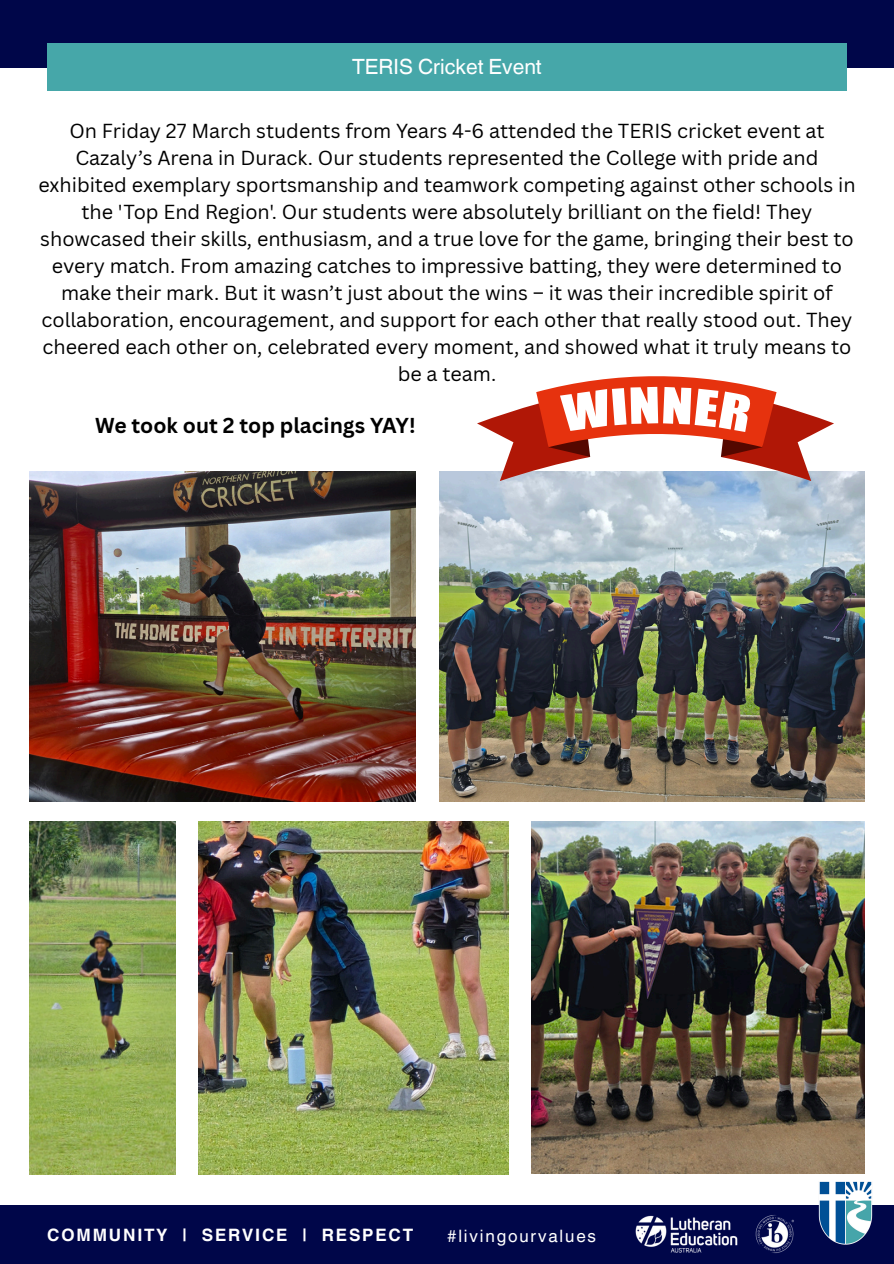
<style>
.page{position:relative;width:894px;height:1264px;background:#fff}
.page>*{position:absolute;margin:0;border:0;box-sizing:border-box;transform-origin:0 0}
.t1{font:700 21px "Canva Sans";color:#000}
.t2{font:21px "Helvetica World";color:#fff}
.t3{font:19.8px/27px "Canva Sans";color:#000;text-align:center}
.t4{font:700 17.1px "Helvetica World";letter-spacing:.105em;color:#fff}
.t5{font:17.1px "Helvetica World";letter-spacing:.105em;color:#fff}
</style>
<div class="page">
<div style="left:0;top:1204px;width:893px;height:59px;background:#000649"></div>
<img style="left:815px;top:1181px;width:62px;height:64px">
<img style="left:635px;top:1215px;width:159px;height:38px">
<img style="left:198px;top:821px;width:310px;height:353px">
<img style="left:439px;top:471px;width:425px;height:330px">
<img style="left:29px;top:821px;width:147px;height:353px">
<img style="left:531px;top:821px;width:333px;height:352px">
<div style="left:0;top:0;width:893px;height:67px;background:#000649"></div>
<div style="left:47px;top:44px;width:799px;height:47px;background:#46a7a9"></div>
<img style="left:29px;top:471px;width:386px;height:330px">
<svg style="left:477px;top:376px;width:356px;height:105px"></svg>
<p class="t2" style="left:352px;top:54px;width:191px">TERIS Cricket Event</p>
<p class="t3" style="left:38px;top:116px;width:818px">On Friday 27 March students from Years 4-6 attended the TERIS cricket event at Cazaly’s Arena in Durack. Our students represented the College with pride and exhibited exemplary sportsmanship and teamwork competing against other schools in the 'Top End Region'. Our students were absolutely brilliant on the field! They showcased their skills, enthusiasm, and a true love for the game, bringing their best to every match. From amazing catches to impressive batting, they were determined to make their mark. But it wasn’t just about the wins – it was their incredible spirit of collaboration, encouragement, and support for each other that really stood out. They cheered each other on, celebrated every moment, and showed what it truly means to be a team.</p>
<p class="t1" style="left:95px;top:410px;width:322px">We took out 2 top placings YAY!</p>
<h2 class="t4" style="left:47px;top:1220px;width:367px">COMMUNITY | SERVICE | RESPECT</h2>
<h2 class="t5" style="left:447px;top:1225px;width:151px">#livingourvalues</h2>
</div>
